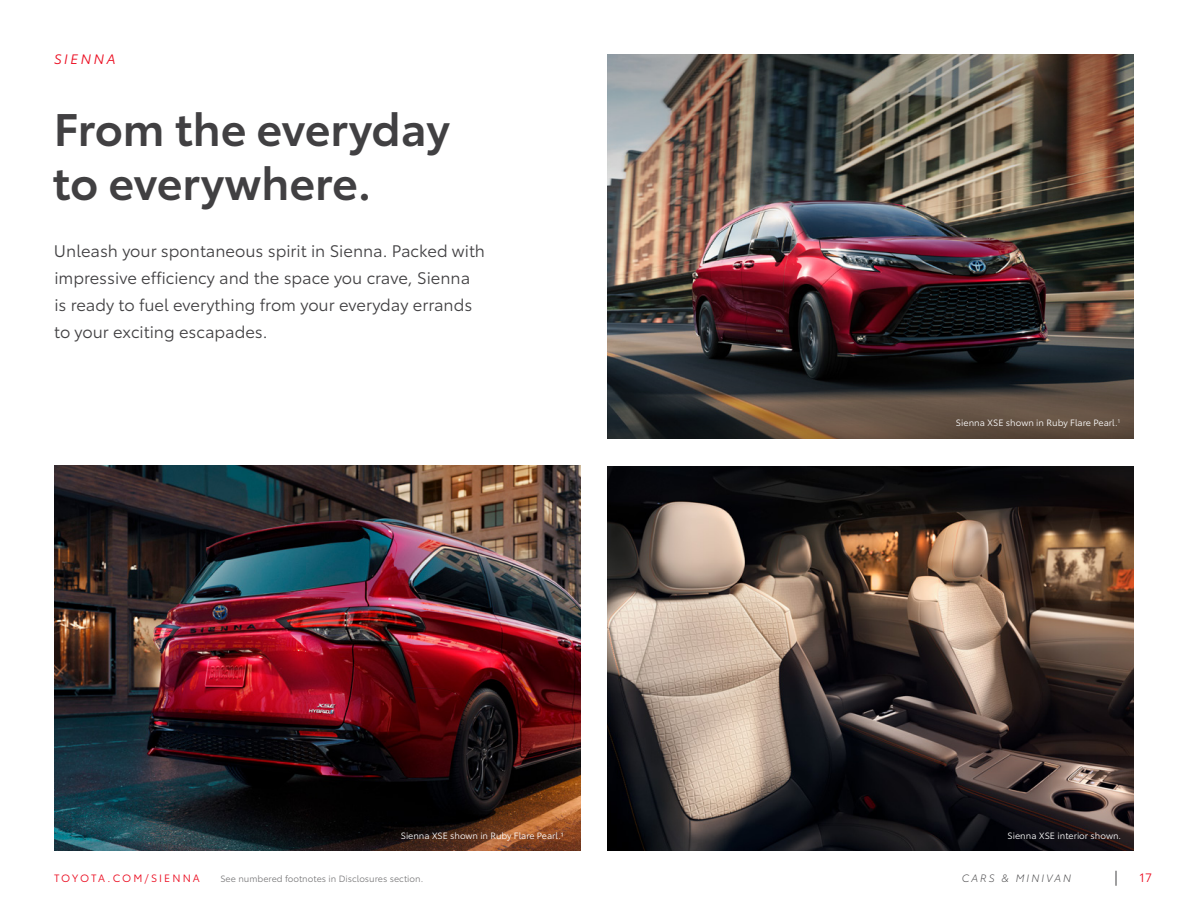
<style>
.page{position:relative;width:1188px;height:918px;background:#fff}
.page>*{position:absolute;margin:0;border:0;box-sizing:border-box;transform-origin:0 0}
.t1{font:600 45px/54px "Toyota Type";color:#414042}
.t2{font:16.5px/27px "Toyota Type";color:#414042}
.t3{font:italic 13.5px "Toyota Type";letter-spacing:.2em;color:#eb0a1e}
.t4{font:12px "Toyota Type";color:#eb0a1e}
.t5{font:10.5px "Toyota Type";letter-spacing:.19em;color:#eb0a1e}
.t6{font:italic 300 10.5px "Toyota Type";letter-spacing:.2em;color:#414042}
.t7{font:9px "Toyota Type";color:#fff}
.t8{font:9px "Toyota Type";color:#414042}
</style>
<div class="page">
<img style="left:54px;top:466px;width:526px;height:384px">
<img style="left:608px;top:54px;width:526px;height:240px">
<img style="left:608px;top:467px;width:526px;height:383px">
<img style="left:608px;top:294px;width:526px;height:145px">
<svg style="left:1116px;top:871px;width:1px;height:15px"></svg>
<p class="t3" style="left:54px;top:49px;width:63px">SIENNA</p>
<h1 class="t1" style="left:52px;top:99px;width:399px">From the everyday to everywhere.</h1>
<p class="t2" style="left:54px;top:237px;width:433px">Unleash your spontaneous spirit in Sienna. Packed with impressive efficiency and the space you crave, Sienna is ready to fuel everything from your everyday errands to your exciting escapades.</p>
<p class="t7" style="left:956px;top:417px;width:166px">Sienna XSE shown in Ruby Flare Pearl.<sup>1</sup></p>
<p class="t5" style="left:54px;top:870px;width:147px">TOYOTA.COM/SIENNA</p>
<p class="t7" style="left:401px;top:829px;width:165px">Sienna XSE shown in Ruby Flare Pearl.1</p>
<p class="t7" style="left:1008px;top:829px;width:115px">Sienna XSE interior shown.</p>
<p class="t8" style="left:220px;top:872px;width:204px">See numbered footnotes in Disclosures section.</p>
<p class="t6" style="left:962px;top:870px;width:111px">CARS &amp; MINIVAN</p>
<p class="t4" style="left:1140px;top:869px;width:14px">17</p>
</div>
